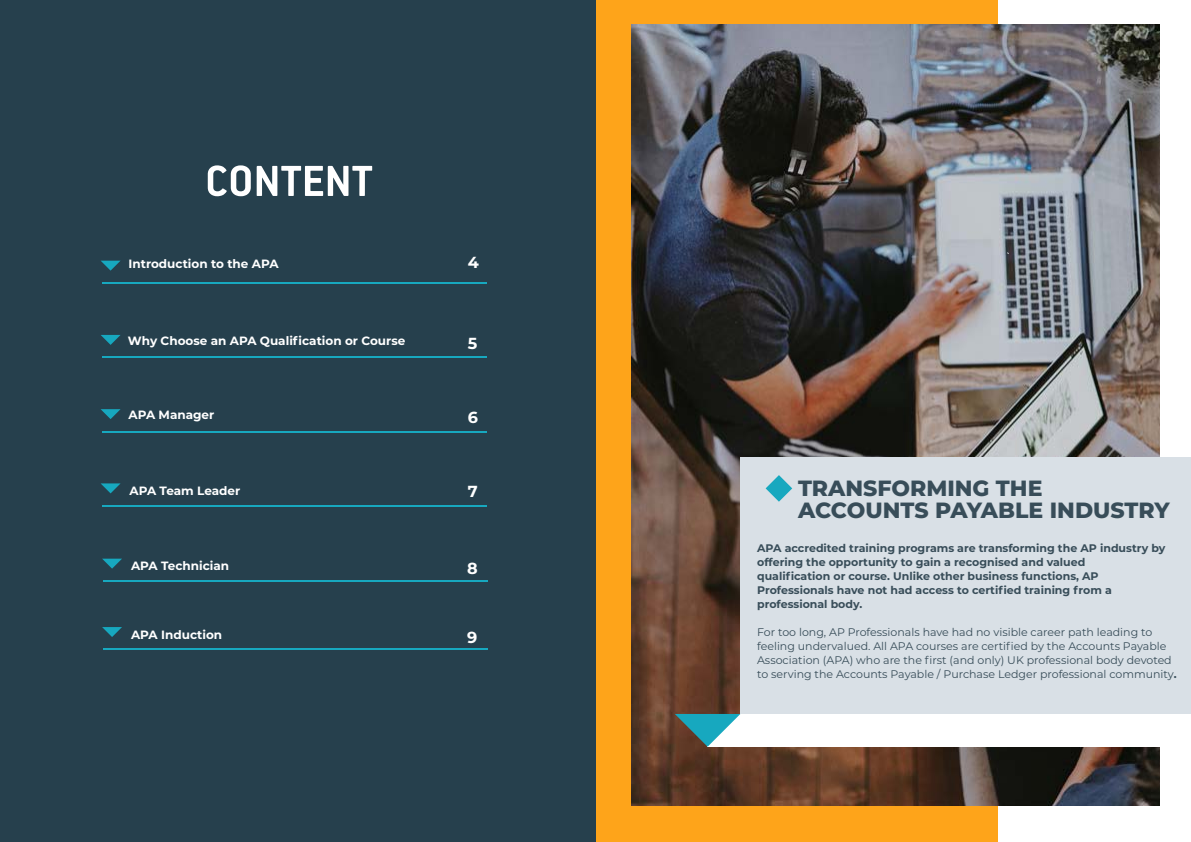
<style>
.page{position:relative;width:1191px;height:842px;background:#fff}
.page>*{position:absolute;margin:0;border:0;box-sizing:border-box;transform-origin:0 0}
.t1{font:800 22px/22px "Montserrat";color:#384d59}
.t2{font:700 16px "Montserrat";color:#fff}
.t3{font:700 12px "Montserrat";color:#fff}
.t4{font:11px/14px "Montserrat";color:#384d59}
.t5{font:700 11px/14px "Montserrat";color:#384d59}
.s1{font-weight:700}
</style>
<div class="page">
<div style="left:595px;top:0;width:403px;height:842px;background:#fea41a"></div>
<img style="left:631px;top:25px;width:528px;height:781px">
<div style="left:0;top:0;width:595px;height:842px;background:#26404d"></div>
<svg style="left:208px;top:165px;width:164px;height:31px"></svg>
<svg style="left:101px;top:261px;width:19px;height:10px"></svg>
<hr style="left:102px;top:282px;width:384px;height:2px;background:#17a8bf">
<svg style="left:101px;top:335px;width:20px;height:10px"></svg>
<hr style="left:102px;top:356px;width:384px;height:2px;background:#17a8bf">
<svg style="left:101px;top:409px;width:20px;height:10px"></svg>
<hr style="left:102px;top:431px;width:384px;height:1px;background:#17a8bf">
<svg style="left:101px;top:483px;width:20px;height:10px"></svg>
<hr style="left:102px;top:505px;width:384px;height:1px;background:#17a8bf">
<div style="left:740px;top:458px;width:451px;height:256px;background:#d9e0e6"></div>
<div style="left:707px;top:714px;width:484px;height:33px;background:#fff"></div>
<svg style="left:675px;top:714px;width:65px;height:33px"></svg>
<svg style="left:765px;top:475px;width:27px;height:27px"></svg>
<svg style="left:102px;top:558px;width:20px;height:11px"></svg>
<hr style="left:104px;top:580px;width:384px;height:2px;background:#17a8bf">
<svg style="left:102px;top:627px;width:20px;height:10px"></svg>
<hr style="left:104px;top:649px;width:384px;height:1px;background:#17a8bf">
<p class="t3" style="left:129px;top:255px;width:151px">Introduction to the APA</p>
<h2 class="t2" style="left:468px;top:251px;width:13px">4</h2>
<p class="t3" style="left:128px;top:332px;width:279px">Why Choose an APA Qualification or Course</p>
<h2 class="t2" style="left:468px;top:332px;width:11px">5</h2>
<p class="t3" style="left:129px;top:406px;width:87px">APA Manager</p>
<h2 class="t2" style="left:468px;top:406px;width:12px">6</h2>
<p class="t3" style="left:130px;top:482px;width:112px">APA Team Leader</p>
<h2 class="t2" style="left:468px;top:479px;width:11px">7</h2>
<p class="t3" style="left:131px;top:557px;width:99px">APA Technician</p>
<h2 class="t2" style="left:467px;top:557px;width:12px">8</h2>
<p class="t3" style="left:131px;top:626px;width:93px">APA Induction</p>
<h2 class="t2" style="left:467px;top:625px;width:12px">9</h2>
<h1 class="t1" style="left:798px;top:476px;width:373px">TRANSFORMING THE<br>ACCOUNTS PAYABLE INDUSTRY</h1>
<p class="t5" style="left:757px;top:541px;width:410px">APA accredited training programs are transforming the AP industry by offering the opportunity to gain a recognised and valued<br>qualification or course. Unlike other business functions, AP Professionals have not had access to certified training from a professional body.</p>
<p class="t4" style="left:757px;top:625px;width:421px">For too long, AP Professionals have had no visible career path leading to feeling undervalued. All APA courses are certified by the Accounts Payable Association (APA) who are the first (and only) UK professional body devoted to serving the Accounts Payable / Purchase Ledger professional community<span class="s1">.</span></p>
</div>
